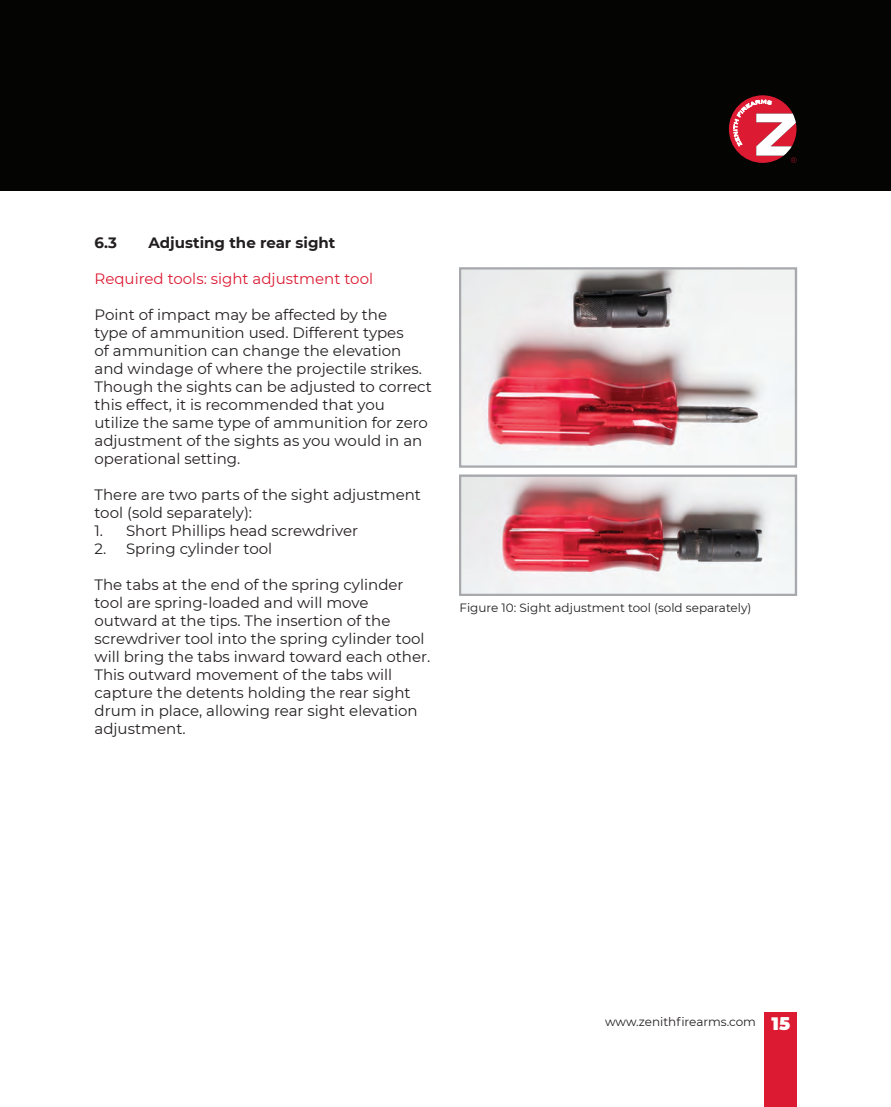
<style>
.page{position:relative;width:891px;height:1107px;background:#fff}
.page>*{position:absolute;margin:0;border:0;box-sizing:border-box;transform-origin:0 0}
.t1{font:15px/18px "Montserrat";color:#231f20}
.t2{font:15px "Montserrat";color:#dc1a32}
.t3{font:700 15px "Montserrat";color:#231f20}
.t4{font:12px "Montserrat";color:#231f20}
.s1{font-weight:900;font-size:18px;color:#fff}
</style>
<div class="page">
<div style="left:0;top:0;width:891px;height:191px;background:#040503"></div>
<div style="left:765px;top:1012px;width:32px;height:95px;background:#dc1a32"></div>
<svg style="left:729px;top:95px;width:67px;height:68px"></svg>
<img style="left:462px;top:270px;width:332px;height:195px">
<div style="left:459px;top:267px;width:338px;height:201px;border:2px solid #a8a9ad"></div>
<img style="left:462px;top:478px;width:332px;height:115px">
<div style="left:459px;top:475px;width:338px;height:121px;border:2px solid #a8a9ad"></div>
<p class="t3" style="left:94px;top:231px;width:24px">6.3</p>
<p class="t3" style="left:148px;top:231px;width:189px">Adjusting the rear sight</p>
<p class="t2" style="left:94px;top:268px;width:280px">Required tools: sight adjustment tool</p>
<p class="t1" style="left:94px;top:305px;width:339px">Point of impact may be affected by the<br>type of ammunition used. Different types<br>of ammunition can change the elevation and windage of where the projectile strikes.<br>Though the sights can be adjusted to correct this effect, it is recommended that you utilize the same type of ammunition for zero adjustment of the sights as you would in an operational setting.</p>
<p class="t1" style="left:94px;top:485px;width:328px">There are two parts of the sight adjustment tool (sold separately):</p>
<p class="t1" style="left:94px;top:521px;width:265px">1. Short Phillips head screwdriver</p>
<p class="t1" style="left:94px;top:539px;width:179px">2. Spring cylinder tool</p>
<p class="t1" style="left:94px;top:575px;width:337px">The tabs at the end of the spring cylinder tool are spring-loaded and will move outward at the tips. The insertion of the screwdriver tool into the spring cylinder tool will bring the tabs inward toward each other.<br>This outward movement of the tabs will capture the detents holding the rear sight drum in place, allowing rear sight elevation adjustment.</p>
<p class="t4" style="left:460px;top:600px;width:294px">Figure 10: Sight adjustment tool (sold separately)</p>
<p class="t4" style="left:605px;top:1013px;width:187px">www.zenithfirearms.com <span class="s1">15</span></p>
</div>
